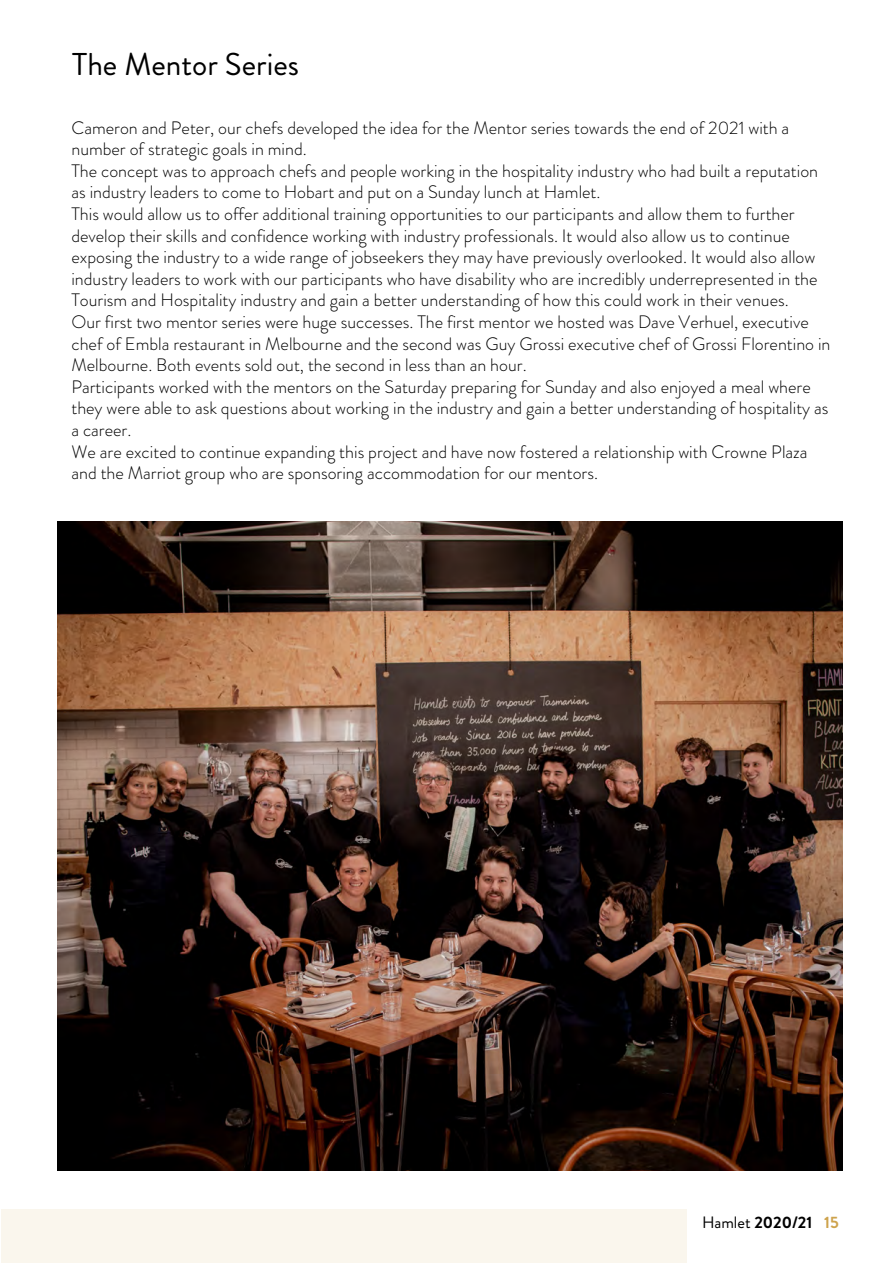
<style>
.page{position:relative;width:893px;height:1263px;background:#fff}
.page>*{position:absolute;margin:0;border:0;box-sizing:border-box;transform-origin:0 0}
.t1{font:31.5px "Brandon Grotesque";color:#000}
.t2{font:300 18px/21.6px "Brandon Grotesque";color:#000}
.t3{font:700 16.5px "Brandon Grotesque";color:#000}
.s1{font-weight:400}
.s2{color:#cea34d}
</style>
<div class="page">
<div style="left:1px;top:1209px;width:686px;height:54px;background:#faf6ed"></div>
<img style="left:58px;top:521px;width:785px;height:649px">
<h1 class="t1" style="left:72px;top:42px;width:228px">The Mentor Series</h1>
<p class="t2" style="left:71px;top:117px;width:761px">Cameron and Peter, our chefs developed the idea for the Mentor series towards the end of 2021 with a number of strategic goals in mind.<br>The concept was to approach chefs and people working in the hospitality industry who had built a reputation as industry leaders to come to Hobart and put on a Sunday lunch at Hamlet.<br>This would allow us to offer additional training opportunities to our participants and allow them to further develop their skills and confidence working with industry professionals. It would also allow us to continue exposing the industry to a wide range of jobseekers they may have previously overlooked. It would also allow industry leaders to work with our participants who have disability who are incredibly underrepresented in the Tourism and Hospitality industry and gain a better understanding of how this could work in their venues.<br>Our first two mentor series were huge successes. The first mentor we hosted was Dave Verhuel, executive chef of Embla restaurant in Melbourne and the second was Guy Grossi executive chef of Grossi Florentino in Melbourne. Both events sold out, the second in less than an hour.<br>Participants worked with the mentors on the Saturday preparing for Sunday and also enjoyed a meal where they were able to ask questions about working in the industry and gain a better understanding of hospitality as a career.<br>We are excited to continue expanding this project and have now fostered a relationship with Crowne Plaza and the Marriot group who are sponsoring accommodation for our mentors.</p>
<p class="t3" style="left:702px;top:1210px;width:138px"><span class="s1">Hamlet</span> 2020/21 <span class="s2">15</span></p>
</div>
